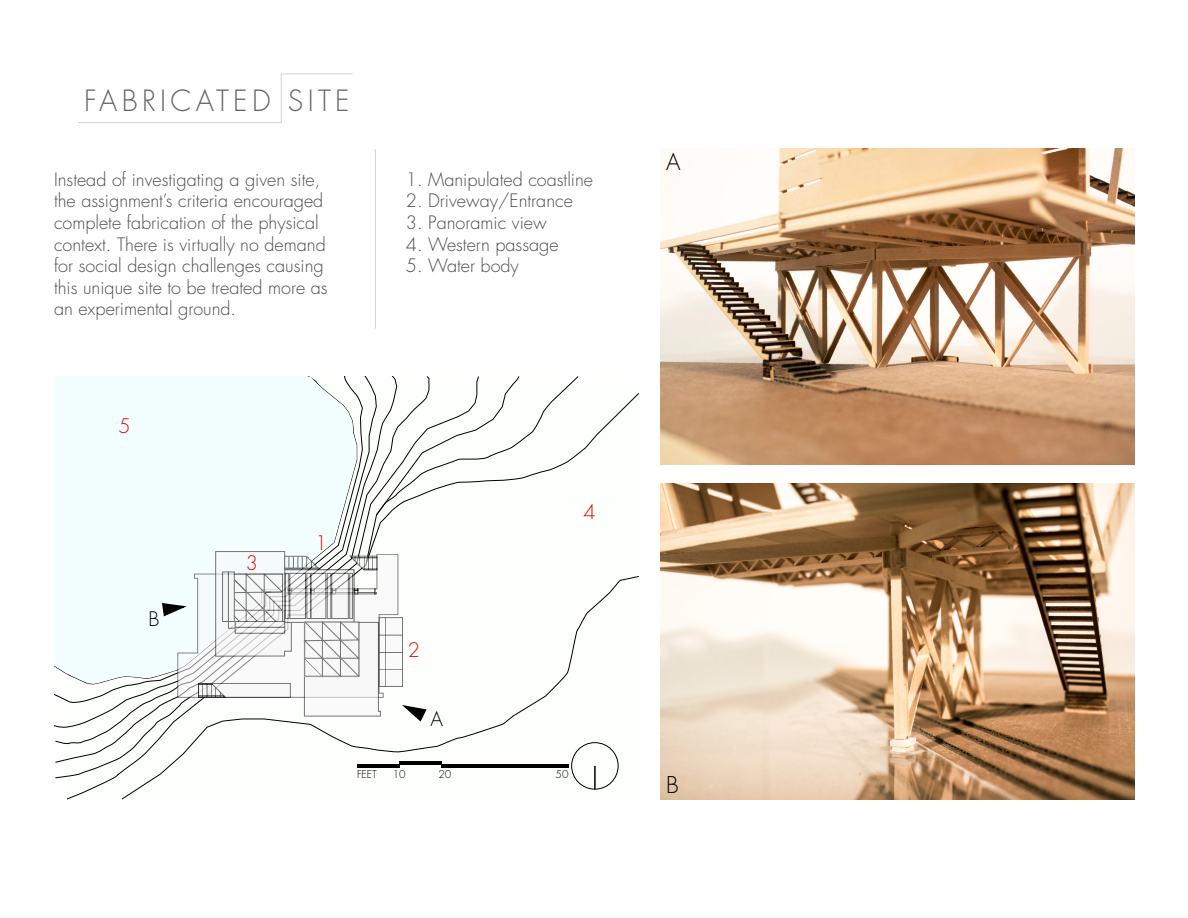
<style>
.page{position:relative;width:1188px;height:918px;background:#fff}
.page>*{position:absolute;margin:0;border:0;box-sizing:border-box;transform-origin:0 0}
.t1{font:300 28.5px "Futura Std";letter-spacing:.15em;color:#666}
.t2{font:300 22.5px "Futura Std";color:#000}
.t3{font:300 19.5px "Futura Std";color:#df0900}
.t4{font:300 19.5px "Futura Std";color:#000}
.t5{font:300 18px/21.6px "Futura Std";color:#4d4d4d}
.t6{font:300 10.5px "Futura Std";color:#000}
</style>
<div class="page">
<hr style="left:78px;top:122px;width:204px;height:1px;background:#d1d1d1">
<hr style="left:375px;top:149px;width:1px;height:179px;background:#d1d1d1">
<hr style="left:282px;top:74px;width:71px;height:1px;background:#d1d1d1">
<hr style="left:281px;top:74px;width:1px;height:49px;background:#d1d1d1">
<svg style="left:54px;top:395px;width:309px;height:309px"></svg>
<svg style="left:122px;top:576px;width:517px;height:223px"></svg>
<svg style="left:370px;top:376px;width:209px;height:17px"></svg>
<svg style="left:366px;top:393px;width:273px;height:158px"></svg>
<div style="left:54px;top:377px;width:303px;height:307px;background:#f3ffff"></div>
<div style="left:572px;top:742px;width:46px;height:47px;border:1px solid #000;border-radius:50%"></div>
<hr style="left:594px;top:766px;width:2px;height:23px;background:#000">
<svg style="left:357px;top:761px;width:212px;height:7px"></svg>
<img style="left:660px;top:483px;width:474px;height:316px">
<img style="left:660px;top:149px;width:474px;height:316px">
<svg style="left:161px;top:551px;width:267px;height:172px"></svg>
<h1 class="t1" style="left:84px;top:83px;width:267px">FABRICATED SITE</h1>
<p class="t5" style="left:54px;top:169px;width:275px">Instead of investigating a given site, the assignment’s criteria encouraged complete fabrication of the physical context. There is virtually no demand for social design challenges causing this unique site to be treated more as an experimental ground.</p>
<p class="t5" style="left:406px;top:169px;width:189px">1. Manipulated coastline</p>
<p class="t5" style="left:406px;top:191px;width:169px">2. Driveway/Entrance</p>
<p class="t5" style="left:406px;top:212px;width:142px">3. Panoramic view</p>
<p class="t5" style="left:406px;top:234px;width:154px">4. Western passage</p>
<p class="t5" style="left:406px;top:255px;width:115px">5. Water body</p>
<p class="t3" style="left:118px;top:414px;width:14px">5</p>
<p class="t4" style="left:148px;top:607px;width:13px">B</p>
<p class="t3" style="left:246px;top:551px;width:14px">3</p>
<p class="t3" style="left:315px;top:531px;width:14px">1</p>
<p class="t3" style="left:583px;top:500px;width:14px">4</p>
<p class="t3" style="left:408px;top:638px;width:14px">2</p>
<p class="t4" style="left:430px;top:707px;width:14px">A</p>
<p class="t6" style="left:357px;top:768px;width:22px">FEET</p>
<p class="t6" style="left:393px;top:768px;width:15px">10</p>
<p class="t6" style="left:438px;top:768px;width:15px">20</p>
<p class="t6" style="left:556px;top:768px;width:15px">50</p>
<p class="t2" style="left:666px;top:148px;width:16px">A</p>
<p class="t2" style="left:666px;top:771px;width:14px">B</p>
</div>
